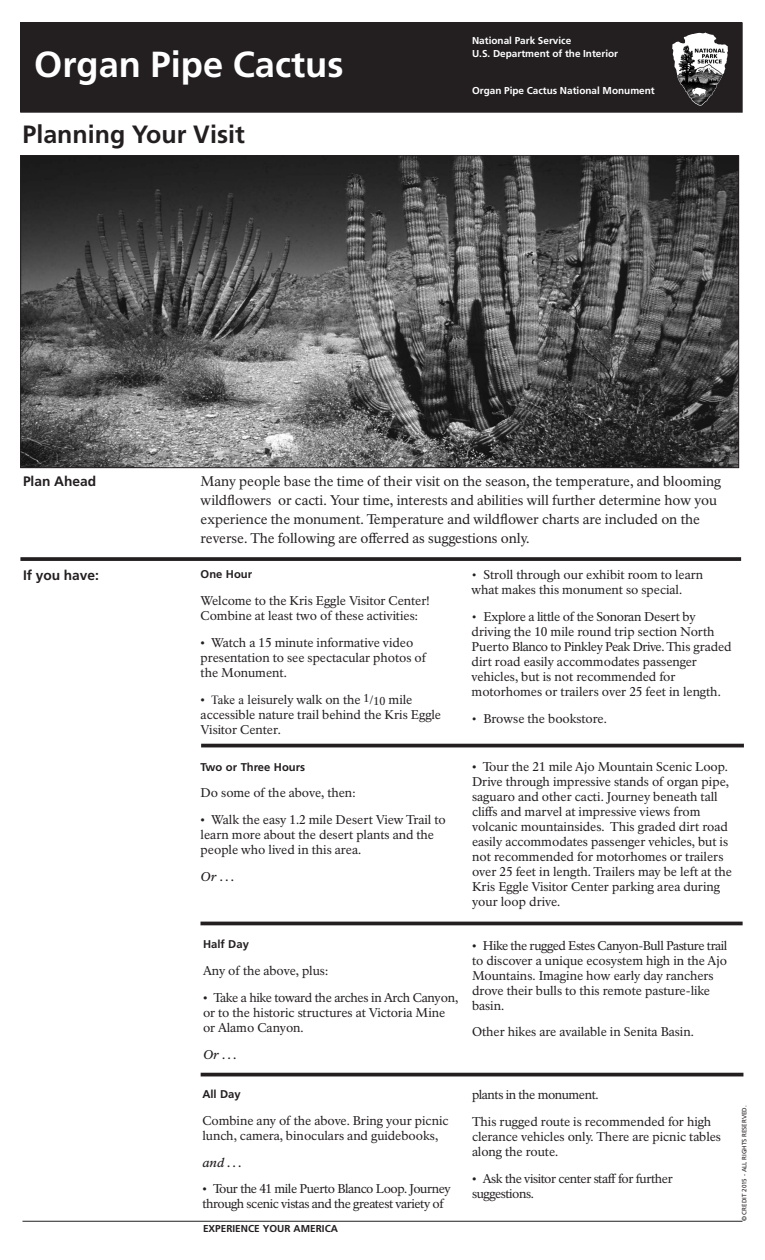
<style>
.page{position:relative;width:765px;height:1260px;background:#fff}
.page>*{position:absolute;margin:0;border:0;box-sizing:border-box;transform-origin:0 0}
.Blk__band-brief_site{font:700 36.25px "Frutiger LT Std";color:#fff}
.Site_Bulletin_Title{font:700 25px "Frutiger LT Std";color:#231f20}
.Introduction-text{font:13.75px/18.8px "NPS Rawlinson OT";color:#231f20}
.Head-A{font:700 13.75px "Frutiger LT Std";color:#231f20}
.Text{font:12.5px/15px "NPS Rawlinson OT";letter-spacing:-.01em;color:#231f20}
.Text-2{font:12.5px/15px "NPS Rawlinson OT";letter-spacing:-.03em;color:#231f20}
.Text-3{font:12.5px/15px "NPS Rawlinson OT";letter-spacing:-.035em;color:#231f20}
.Text-4{font:italic 12.5px "NPS Rawlinson OT Med";color:#231f20}
.Head-B{font:700 11.25px "Frutiger LT Std";color:#231f20}
.Blk__band-DOI_NPS_fu{font:700 10px "Frutiger LT Std";color:#fff}
.Experience_Your_Amer{font:700 10px "Frutiger LT Std";color:#231f20}
.Credits{font:6.25px "Frutiger LT Std";color:#231f20}
.s1{font-family:"Times New Roman"}
.s2{font-size:11.25px}
</style>
<div class="page">
<svg style="left:20px;top:557px;width:721px;height:4px;background:#302c2d"></svg>
<hr style="left:201px;top:744px;width:543px;height:3px;background:#231f20">
<hr style="left:200px;top:922px;width:543px;height:3px;background:#231f20">
<hr style="left:201px;top:1073px;width:542px;height:3px;background:#231f20">
<img style="left:22px;top:157px;width:715px;height:309px">
<hr style="left:22px;top:1221px;width:720px;height:1px;background:#231f20">
<div style="left:21px;top:23px;width:721px;height:89px;background:#231f20"></div>
<div style="left:20px;top:22px;width:722px;height:90px;border:1px solid #231f20"></div>
<img style="left:672px;top:33px;width:33px;height:72px">
<p class="Blk__band-brief_site" style="left:34px;top:43px;width:311px">Organ Pipe Cactus</p>
<p class="Site_Bulletin_Title" style="left:22px;top:119px;width:224px">Planning Your Visit</p>
<p class="Blk__band-DOI_NPS_fu" style="left:472px;top:35px;width:101px">National Park Service</p>
<p class="Blk__band-DOI_NPS_fu" style="left:472px;top:47px;width:148px">U.S. Department of the Interior</p>
<p class="Blk__band-DOI_NPS_fu" style="left:472px;top:85px;width:184px">Organ Pipe Cactus National Monument</p>
<p class="Head-A" style="left:23px;top:473px;width:75px">Plan Ahead</p>
<p class="Introduction-text" style="left:201px;top:472px;width:522px">Many people base the time of their visit on the season, the temperature, and blooming wildflowers or cacti. Your time, interests and abilities will further determine how you</p>
<p class="Introduction-text" style="left:201px;top:510px;width:501px">experience the monument. Temperature and wildflower charts are included on the</p>
<p class="Introduction-text" style="left:201px;top:529px;width:330px">reverse. The following are offerred as suggestions only.</p>
<p class="Head-B" style="left:201px;top:568px;width:53px">One Hour</p>
<p class="Text" style="left:201px;top:593px;width:231px">Welcome to the Kris Eggle Visitor Center!<br>Combine at least two of these activities:</p>
<p class="Text" style="left:201px;top:635px;width:227px"><span class="s1">•</span> Watch a 15 minute informative video presentation to see spectacular photos of the Monument.</p>
<p class="Text" style="left:201px;top:692px;width:242px"><span class="s1">• Take a</span> leisurely walk on the <span class="s2">1/</span><sub>10</sub> mile accessible nature trail behind the Kris Eggle<br>Visitor Center.</p>
<p class="Head-A" style="left:23px;top:567px;width:78px">If you have:</p>
<p class="Text" style="left:472px;top:568px;width:233px">• Stroll through our exhibit room to learn what makes this monument so special.</p>
<p class="Text" style="left:472px;top:609px;width:262px">• Explore a little of the Sonoran Desert by driving the 10 mile round trip section North Puerto Blanco to Pinkley Peak Drive. This graded dirt road easily accommodates passenger vehicles, but is not recommended for motorhomes or trailers over 25 feet in length.</p>
<p class="Text" style="left:472px;top:711px;width:137px">• Browse the bookstore.</p>
<p class="Head-B" style="left:201px;top:760px;width:106px">Two or Three Hours</p>
<p class="Text" style="left:201px;top:786px;width:156px">Do some of the above, then:</p>
<p class="Text" style="left:201px;top:812px;width:247px"><span class="s1">•</span> Walk the easy 1.2 mile Desert View Trail to learn more about the desert plants and the people who lived in this area.</p>
<p class="Text-4" style="left:201px;top:869px;width:35px">Or …</p>
<p class="Head-B" style="left:203px;top:938px;width:47px">Half Day</p>
<p class="Text" style="left:203px;top:963px;width:127px">Any of the above, plus:</p>
<p class="Text" style="left:203px;top:990px;width:257px"><span class="s1">•</span> Take a hike toward the arches in Arch Canyon, or to the historic structures at Victoria Mine or Alamo Canyon.</p>
<p class="Text-4" style="left:203px;top:1047px;width:35px">Or …</p>
<p class="Text" style="left:472px;top:760px;width:262px"><span class="s1">•</span> Tour the 21 mile Ajo Mountain Scenic Loop.<br>Drive through impressive stands of organ pipe, saguaro and other cacti. Journey beneath tall cliffs and marvel at impressive views from volcanic mountainsides. This graded dirt road easily accommodates passenger vehicles, but is not recommended for motorhomes or trailers over 25 feet in length. Trailers may be left at the Kris Eggle Visitor Center parking area during your loop drive.</p>
<p class="Text" style="left:472px;top:938px;width:257px"><span class="s1">•</span> Hike the rugged Estes Canyon-Bull Pasture trail to discover a unique ecosystem high in the Ajo Mountains. Imagine how early day ranchers drove their bulls to this remote pasture-like basin.</p>
<p class="Text" style="left:472px;top:1025px;width:223px">Other hikes are available in Senita Basin.</p>
<p class="Head-B" style="left:202px;top:1088px;width:40px">All Day</p>
<p class="Text" style="left:202px;top:1113px;width:248px">Combine any of the above. Bring your picnic lunch, camera, binoculars and guidebooks,</p>
<p class="Text-4" style="left:202px;top:1155px;width:41px">and …</p>
<p class="Text-2" style="left:202px;top:1182px;width:250px"><span class="s1">•</span> Tour the 41 mile Puerto Blanco Loop. Journey through scenic vistas and the greatest variety of</p>
<p class="Experience_Your_Amer" style="left:203px;top:1222px;width:137px">EXPERIENCE YOUR AMERICA</p>
<p class="Text-3" style="left:472px;top:1088px;width:128px">plants in the monument.</p>
<p class="Text" style="left:472px;top:1114px;width:251px">This rugged route is recommended for high clerance vehicles only. There are picnic tables along the route.</p>
<p class="Text-3" style="left:472px;top:1171px;width:202px"><span class="s1">•</span> Ask the visitor center staff for further suggestions.</p>
<p class="Credits" style="left:741px;top:1221px;width:117px;rotate:-90deg">© CREDIT 2015 - ALL RIGHTS RESERVED.</p>
</div>
